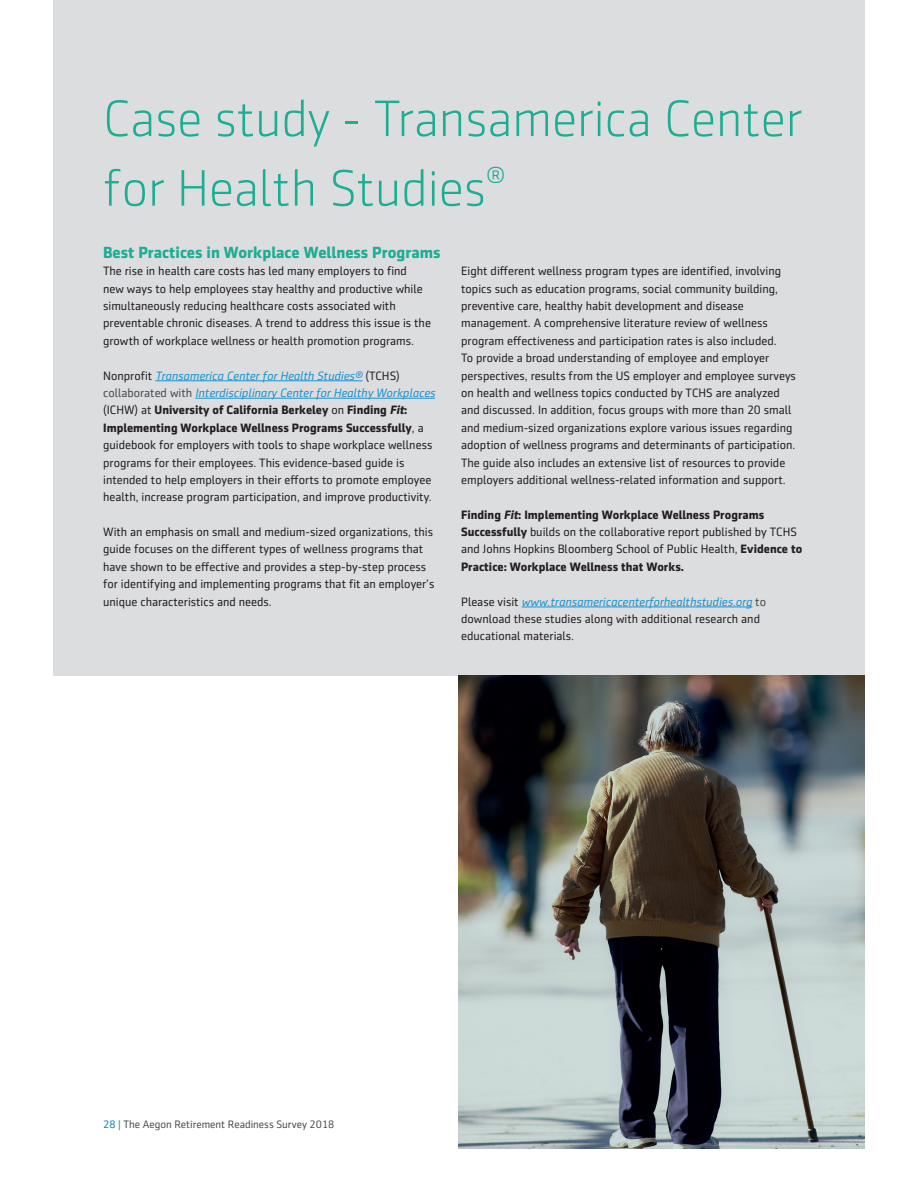
<style>
.page{position:relative;width:918px;height:1188px;background:#fff}
.page>*{position:absolute;margin:0;border:0;box-sizing:border-box;transform-origin:0 0}
.t1{font:300 51.75px/69.6px "Sentico Sans DT";color:#1cad92}
.t2{font:700 16.35px "Sentico Sans DT";color:#1cad92}
.t3{font:12.3px/17.4px "Sentico Sans DT";color:#231f20}
.t4{font:700 12.3px/17.4px "Sentico Sans DT";color:#231f20}
.t5{font:10.95px "Sentico Sans DT";color:#4b4c4d}
.s1{font-style:italic;color:#1893d2}
.s2{color:#4b4c4d}
.s3{font-weight:700}
.s4{font-weight:700;font-style:italic}
.s5{font-style:italic}
.s6{font-weight:400}
.s7{color:#0d7ec3}
</style>
<div class="page">
<div style="left:53px;top:0;width:812px;height:675px;background:#dcdddf"></div>
<hr style="left:155px;top:381px;width:208px;height:1px;background:#1893d2">
<hr style="left:195px;top:398px;width:240px;height:1px;background:#1893d2">
<hr style="left:522px;top:607px;width:230px;height:1px;background:#1893d2">
<img style="left:459px;top:675px;width:406px;height:473px">
<p class="t1" style="left:103px;top:84px;width:701px">Case study - Transamerica Center for Health Studies<sup>®</sup></p>
<p class="t2" style="left:103px;top:243px;width:339px">Best Practices in Workplace Wellness Programs</p>
<p class="t3" style="left:103px;top:262px;width:329px">The rise in health care costs has led many employers to find new ways to help employees stay healthy and productive while simultaneously reducing healthcare costs associated with preventable chronic diseases. A trend to address this issue is the growth of workplace wellness or health promotion programs.</p>
<p class="t3" style="left:103px;top:367px;width:333px">Nonprofit <span class="s1">Transamerica Center for Health Studies®</span> (TCHS) <span class="s2">collaborated with</span> <span class="s1">Interdisciplinary Center for Healthy Workplaces </span>(ICHW) at <span class="s3">University of California Berkeley</span> on <span class="s3">Finding</span> <span class="s4">Fit</span><span class="s3">:<br>Implementing Workplace Wellness Programs Successfully</span>, a guidebook for employers with tools to shape workplace wellness programs for their employees. This evidence-based guide is intended to help employers in their efforts to promote employee health, increase program participation, and improve productivity.</p>
<p class="t3" style="left:103px;top:523px;width:333px">With an emphasis on small and medium-sized organizations, this guide focuses on the different types of wellness programs that have shown to be effective and provides a step-by-step process for identifying and implementing programs that fit an employer’s unique characteristics and needs.</p>
<p class="t3" style="left:461px;top:262px;width:336px">Eight different wellness program types are identified, involving topics such as education programs, social community building, preventive care, healthy habit development and disease management. A comprehensive literature review of wellness program effectiveness and participation rates is also included.<br>To provide a broad understanding of employee and employer perspectives, results from the US employer and employee surveys on health and wellness topics conducted by TCHS are analyzed and discussed. In addition, focus groups with more than 20 small and medium-sized organizations explore various issues regarding adoption of wellness programs and determinants of participation.<br>The guide also includes an extensive list of resources to provide employers additional wellness-related information and support.</p>
<p class="t4" style="left:461px;top:506px;width:343px">Finding <span class="s5">Fit</span>: Implementing Workplace Wellness Programs Successfully <span class="s6">builds on the collaborative report published by TCHS and Johns Hopkins Bloomberg School of Public Health,</span> Evidence to Practice: Workplace Wellness that Works.</p>
<p class="t3" style="left:461px;top:593px;width:306px">Please visit <span class="s1">www.transamericacenterforhealthstudies.org</span> <span class="s2">to </span>download these studies along with additional research and educational materials.</p>
<p class="t5" style="left:103px;top:1118px;width:233px"><span class="s7">28 |</span> The Aegon Retirement Readiness Survey 2018</p>
</div>
